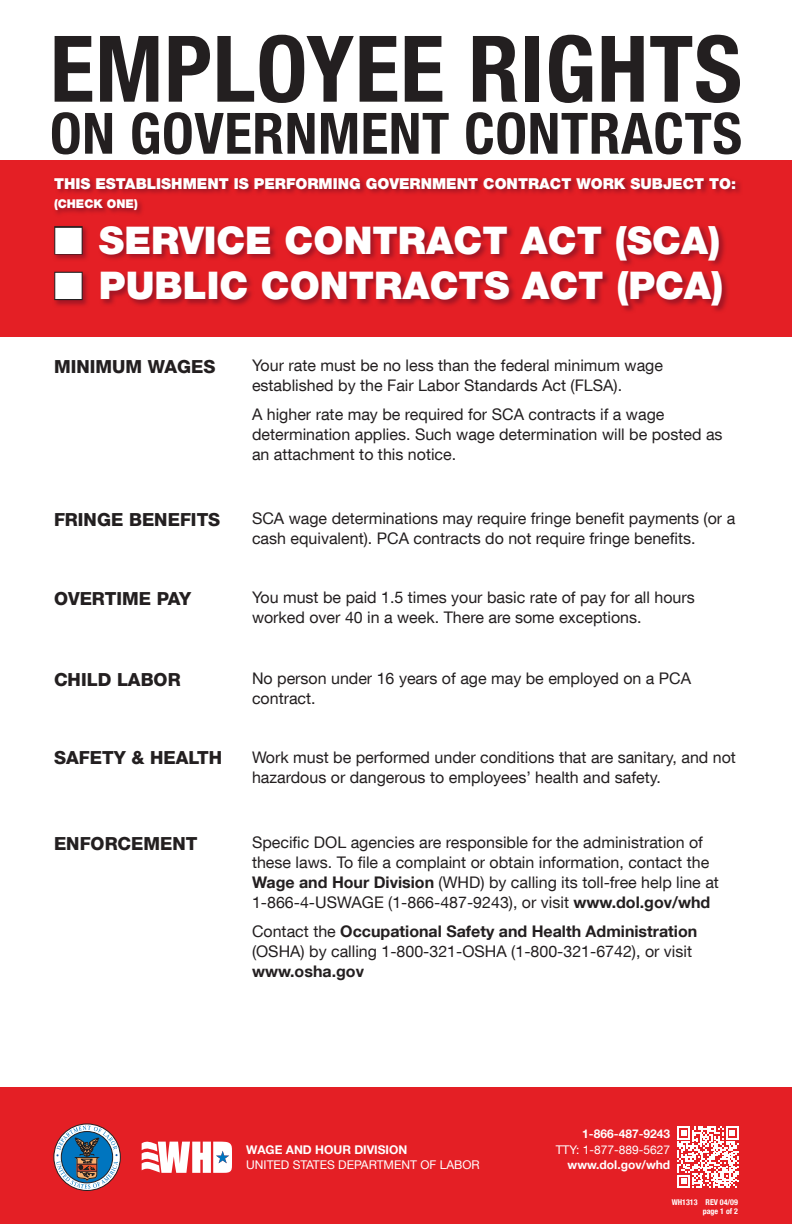
<style>
.page{position:relative;width:792px;height:1224px;background:#fff}
.page>*{position:absolute;margin:0;border:0;box-sizing:border-box;transform-origin:0 0}
.t1{font:700 condensed 92px "Helvetica Neue LT Com";letter-spacing:.01em;color:#231f20}
.t2{font:700 condensed 57px "Helvetica Neue LT Com";letter-spacing:.01em;color:#231f20}
.t3{font:900 38px "Helvetica Neue LT Com";color:#fff}
.t4{font:800 18px "Helvetica Neue LT Com";color:#231f20}
.t5{font:16px/20px "Helvetica Neue LT Com";color:#231f20}
.t6{font:700 16px "Helvetica Neue LT Com";color:#231f20}
.t7{font:900 15px "Helvetica Neue LT Com";color:#fff}
.t8{font:700 12px "Helvetica Neue LT Com";color:#fff}
.t9{font:12px "Helvetica Neue LT Com";color:#fff}
.t10{font:900 12px "Helvetica Neue LT Com";color:#fff}
.t11{font:700 condensed 8px/9px "Helvetica Neue LT Com";color:#fff;text-align:right}
.s1{font-weight:700}
</style>
<div class="page">
<div style="left:0;top:160px;width:792px;height:177px;background:#e41f25"></div>
<div style="left:0;top:1087px;width:792px;height:137px;background:#e41f25"></div>
<div style="left:53px;top:1123px;width:68px;height:68px;border:1px solid #231f20;border-radius:50%"></div>
<svg style="left:56px;top:1126px;width:62px;height:63px;background:#737e96"></svg>
<svg style="left:142px;top:1141px;width:90px;height:32px"></svg>
<svg style="left:677px;top:1126px;width:62px;height:62px"></svg>
<svg style="left:54px;top:178px;width:687px;height:133px"></svg>
<div style="left:54px;top:226px;width:29px;height:29px;border:2px solid #231f20"></div>
<div style="left:54px;top:272px;width:29px;height:28px;border:2px solid #231f20"></div>
<h1 class="t1" style="left:50px;top:14px;width:694px">EMPLOYEE RIGHTS</h1>
<h2 class="t2" style="left:50px;top:99px;width:694px">ON GOVERNMENT CONTRACTS</h2>
<p class="t7" style="left:54px;top:174px;width:684px">THIS ESTABLISHMENT IS PERFORMING GOVERNMENT CONTRACT WORK SUBJECT TO:</p>
<p class="t10" style="left:54px;top:196px;width:85px">(CHECK ONE)</p>
<h3 class="t3" style="left:54px;top:217px;width:668px">■ SERVICE CONTRACT ACT (SCA)</h3>
<h3 class="t3" style="left:54px;top:263px;width:671px">■ PUBLIC CONTRACTS ACT (PCA)</h3>
<p class="t4" style="left:54px;top:356px;width:163px">MINIMUM WAGES</p>
<p class="t5" style="left:252px;top:355px;width:413px">Your rate must be no less than the federal minimum wage established by the Fair Labor Standards Act (FLSA).</p>
<p class="t5" style="left:252px;top:404px;width:472px">A higher rate may be required for SCA contracts if a wage determination applies. Such wage determination will be posted as an attachment to this notice.</p>
<p class="t4" style="left:54px;top:509px;width:168px">FRINGE BENEFITS</p>
<p class="t5" style="left:252px;top:508px;width:485px">SCA wage determinations may require fringe benefit payments (or a cash equivalent). PCA contracts do not require fringe benefits.</p>
<p class="t4" style="left:54px;top:588px;width:139px">OVERTIME PAY</p>
<p class="t5" style="left:252px;top:587px;width:444px">You must be paid 1.5 times your basic rate of pay for all hours worked over 40 in a week. There are some exceptions.</p>
<p class="t4" style="left:54px;top:669px;width:128px">CHILD LABOR</p>
<p class="t5" style="left:252px;top:668px;width:441px">No person under 16 years of age may be employed on a PCA contract.</p>
<p class="t4" style="left:54px;top:747px;width:170px">SAFETY &amp; HEALTH</p>
<p class="t5" style="left:252px;top:747px;width:485px">Work must be performed under conditions that are sanitary, and not hazardous or dangerous to employees’ health and safety.</p>
<p class="t4" style="left:54px;top:833px;width:145px">ENFORCEMENT</p>
<p class="t5" style="left:252px;top:832px;width:468px">Specific DOL agencies are responsible for the administration of these laws. To file a complaint or obtain information, contact the <span class="s1">Wage and Hour Division</span> (WHD) by calling its toll-free help line at 1-866-4-USWAGE (1-866-487-9243), or visit <span class="s1">www.dol.gov/whd</span></p>
<p class="t5" style="left:252px;top:921px;width:447px">Contact the <span class="s1">Occupational Safety and Health Administration </span>(OSHA) by calling 1-800-321-OSHA (1-800-321-6742), or visit</p>
<p class="t6" style="left:252px;top:962px;width:113px">www.osha.gov</p>
<p class="t8" style="left:246px;top:1142px;width:163px">WAGE AND HOUR DIVISION</p>
<p class="t9" style="left:246px;top:1158px;width:235px">UNITED STATES DEPARTMENT OF LABOR</p>
<p class="t8" style="left:582px;top:1127px;width:90px">1-866-487-9243</p>
<p class="t9" style="left:556px;top:1142px;width:116px">TTY: 1-877-889-5627</p>
<p class="t8" style="left:568px;top:1158px;width:104px">www.dol.gov/whd</p>
<p class="t11" style="left:672px;top:1198px;width:68px">WH1313 REV 04/09 page 1 of 2</p>
</div>
